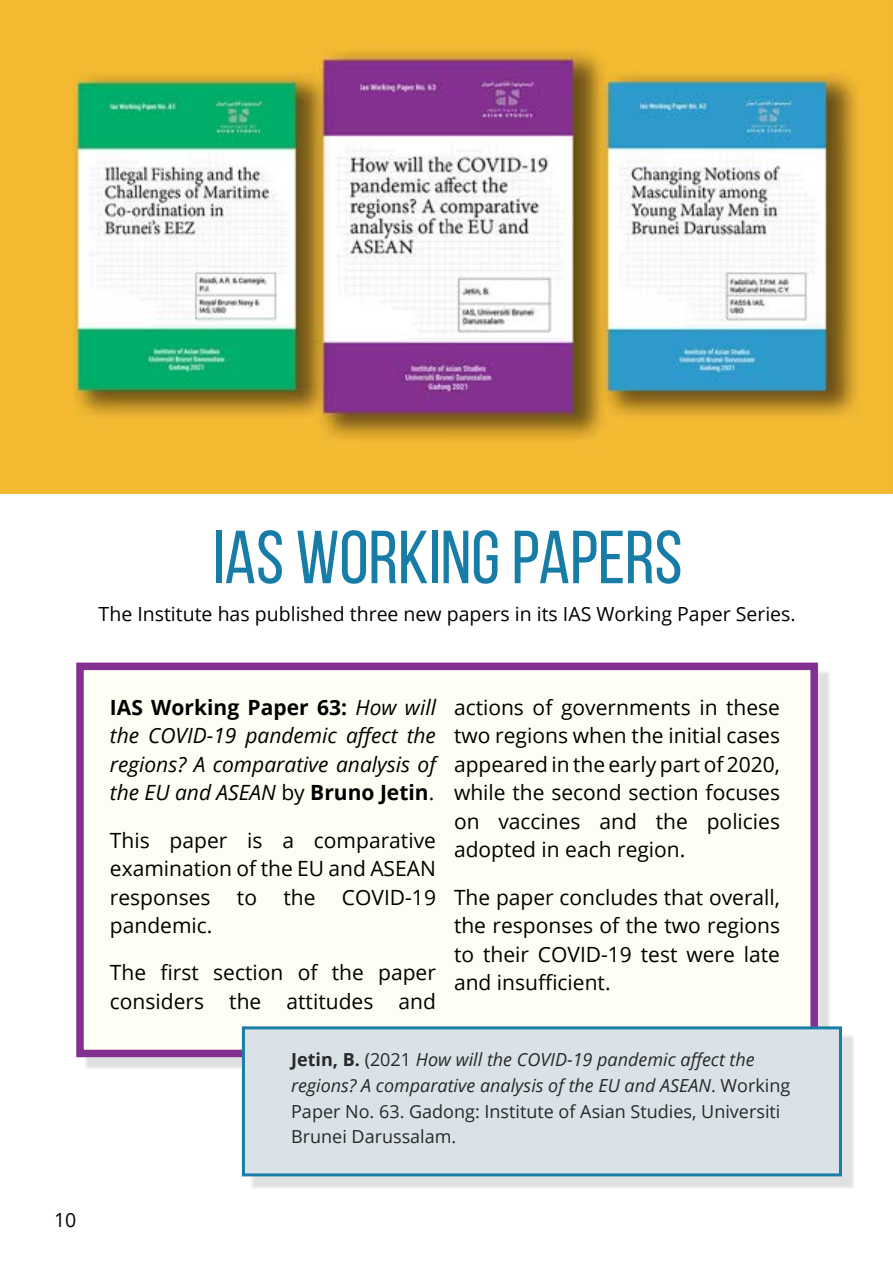
<style>
.page{position:relative;width:893px;height:1263px;background:#fff}
.page>*{position:absolute;margin:0;border:0;box-sizing:border-box;transform-origin:0 0}
.t1{font:75px "Bebas Neue";color:#177da6}
.t2{font:21px/28.5px "Open Sans";color:#000;text-align:justify}
.t3{font:italic 21px/28.5px "Open Sans";color:#000;text-align:justify}
.t4{font:19.5px "Open Sans";color:#000}
.t5{font:18px/25.5px "Open Sans";color:#292829}
.s1{font-weight:700;font-style:normal}
.s2{font-style:normal}
.s3{font-weight:700}
.s4{font-style:italic}
</style>
<div class="page">
<div style="left:84px;top:671px;width:746px;height:399px;background:#d5d7d8;opacity:.75"></div>
<div style="left:76px;top:663px;width:742px;height:394px;background:#fffef4;border:8px solid #843092"></div>
<img style="left:0;top:0;width:892px;height:493px">
<div style="left:250px;top:1034px;width:605px;height:155px;background:#d5d7d8;opacity:.75"></div>
<div style="left:242px;top:1026px;width:600px;height:150px;background:#d8e2e7;border:3px solid #197da6"></div>
<h1 class="t1" style="left:213px;top:517px;width:471px">IAS WORKING PAPERS</h1>
<p class="t4" style="left:99px;top:601px;width:699px">The Institute has published three new papers in its IAS Working Paper Series.</p>
<p class="t4" style="left:54px;top:1206px;width:24px">10</p>
<p class="t3" style="left:110px;top:692px;width:328px"><span class="s1">IAS Working Paper 63:</span> How will the COVID-19 pandemic affect the regions? A comparative analysis of the EU and ASEAN <span class="s2">by</span> <span class="s1">Bruno Jetin</span><span class="s2">.</span></p>
<p class="t2" style="left:110px;top:825px;width:328px">This paper is a comparative examination of the EU and ASEAN responses</p>
<p class="t2" style="left:237px;top:882px;width:22px">to</p>
<p class="t2" style="left:283px;top:882px;width:34px">the</p>
<p class="t2" style="left:342px;top:882px;width:96px">COVID-19</p>
<p class="t2" style="left:110px;top:911px;width:104px">pandemic.</p>
<p class="t2" style="left:110px;top:958px;width:328px">The first section of the paper considers the attitudes and</p>
<p class="t2" style="left:454px;top:692px;width:328px">actions of governments in these two regions when the initial cases appeared in the early part of 2020, while the second section focuses on vaccines and the policies adopted in each region.</p>
<p class="t2" style="left:454px;top:882px;width:328px">The paper concludes that overall, the responses of the two regions to their COVID-19 test were late and insufficient.</p>
<p class="t5" style="left:291px;top:1047px;width:501px"><span class="s3">Jetin, B.</span> (2021 <span class="s4">How will the COVID-19 pandemic affect the regions? A comparative analysis of the EU and ASEAN</span>. Working Paper No. 63. Gadong: Institute of Asian Studies, Universiti Brunei Darussalam.</p>
</div>
